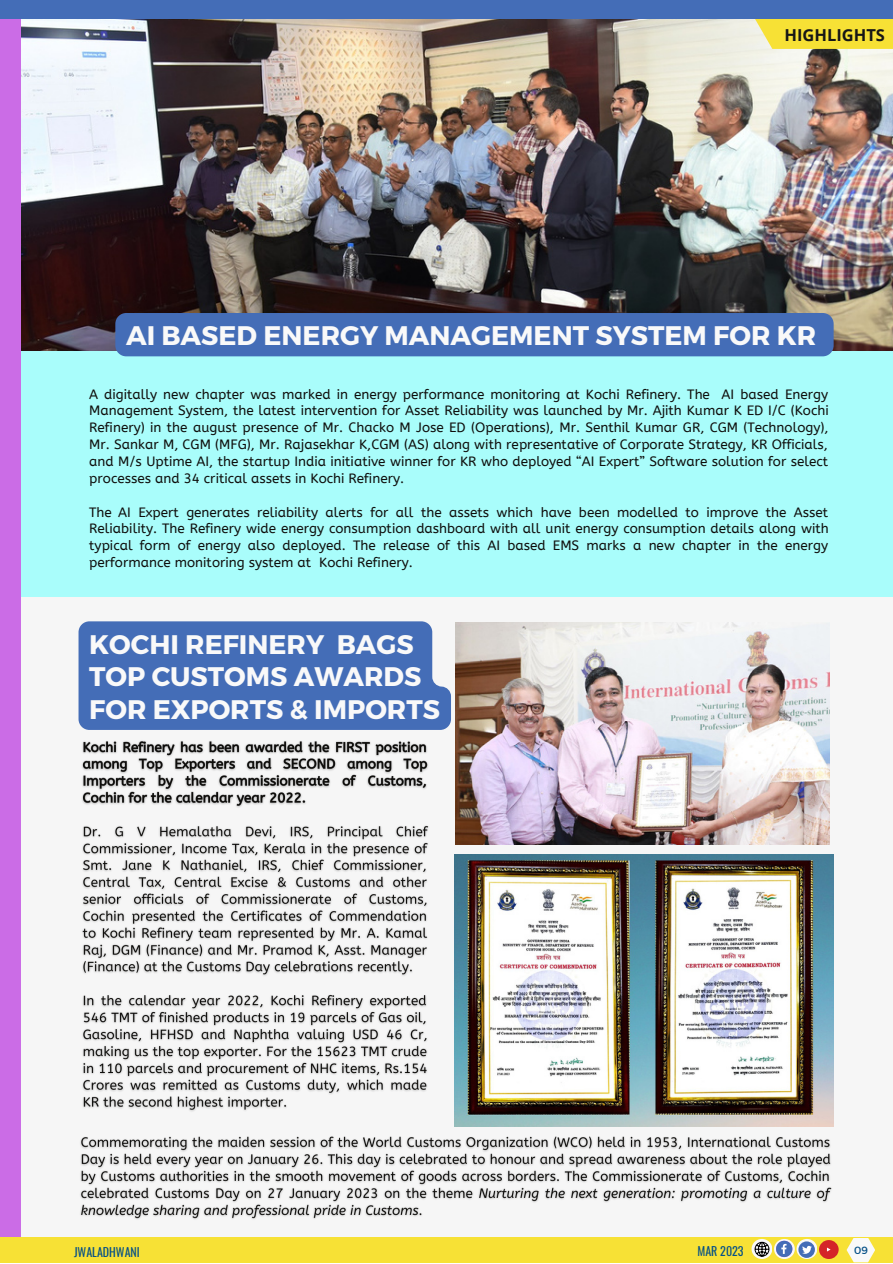
<style>
.page{position:relative;width:893px;height:1264px;background:#fff}
.page>*{position:absolute;margin:0;border:0;box-sizing:border-box;transform-origin:0 0}
.t1{font:700 26.85px/32.5px "Montserrat";color:#f9f9f9}
.t2{font:700 16.5px "Open Sans";color:#161616}
.t3{font:13.5px/16.8px "A Bee Zee";color:#0f0e0c;text-align:justify}
.t4{font:12px "Oswald";color:#055087}
.t5{font:10.5px "Montserrat";color:#055087}
</style>
<div class="page">
<div style="left:0;top:0;width:892px;height:1262px;background:#f6f6f6"></div>
<div style="left:0;top:304px;width:892px;height:292px;background:#a9fdfb"></div>
<img style="left:21px;top:19px;width:871px;height:332px">
<svg style="left:721px;top:19px;width:171px;height:30px;background:#f4e461"></svg>
<div style="left:0;top:0;width:21px;height:1262px;background:#cb6ce6"></div>
<div style="left:0;top:1237px;width:892px;height:25px;background:#f7e135"></div>
<svg style="left:751px;top:1238px;width:21px;height:20px"></svg>
<svg style="left:774px;top:1238px;width:20px;height:20px"></svg>
<svg style="left:796px;top:1238px;width:21px;height:20px"></svg>
<svg style="left:798px;top:1241px;width:16px;height:16px"></svg>
<svg style="left:802px;top:1244px;width:9px;height:9px"></svg>
<svg style="left:754px;top:1241px;width:15px;height:15px"></svg>
<svg style="left:846px;top:1238px;width:29px;height:24px"></svg>
<svg style="left:819px;top:1239px;width:19px;height:19px"></svg>
<svg style="left:821px;top:1244px;width:14px;height:10px"></svg>
<div style="left:0;top:0;width:892px;height:19px;background:#446db7"></div>
<svg style="left:776px;top:1240px;width:16px;height:16px"></svg>
<img style="left:455px;top:622px;width:373px;height:222px">
<img style="left:454px;top:854px;width:379px;height:272px">
<div style="left:115px;top:313px;width:718px;height:43px;background:#446db7;border-radius:11px"></div>
<div style="left:78px;top:621px;width:373px;height:109px;background:#446db7"></div>
<img style="left:82px;top:741px;width:347px;height:370px">
<img style="left:80px;top:1136px;width:752px;height:83px">
<p class="t2" style="left:784px;top:23px;width:102px">HIGHLIGHTS</p>
<h1 class="t1" style="left:126px;top:318px;width:691px">AI BASED ENERGY MANAGEMENT SYSTEM FOR KR</h1>
<p class="t3" style="left:89px;top:385px;width:741px">A digitally new chapter was marked in energy performance monitoring at Kochi Refinery. The AI based Energy Management System, the latest intervention for Asset Reliability was launched by Mr. Ajith Kumar K ED I/C (Kochi Refinery) in the august presence of Mr. Chacko M Jose ED (Operations), Mr. Senthil Kumar GR, CGM (Technology), Mr. Sankar M, CGM (MFG), Mr. Rajasekhar K,CGM (AS) along with representative of Corporate Strategy, KR Officials, and M/s Uptime AI, the startup India initiative winner for KR who deployed “AI Expert” Software solution for select processes and 34 critical assets in Kochi Refinery.</p>
<p class="t3" style="left:89px;top:504px;width:741px">The AI Expert generates reliability alerts for all the assets which have been modelled to improve the Asset Reliability. The Refinery wide energy consumption dashboard with all unit energy consumption details along with typical form of energy also deployed. The release of this AI based EMS marks a new chapter in the energy performance monitoring system at Kochi Refinery.</p>
<h1 class="t1" style="left:89px;top:626px;width:352px">KOCHI REFINERY BAGS<br>TOP CUSTOMS AWARDS<br>FOR EXPORTS &amp; IMPORTS</h1>
<p class="t4" style="left:56px;top:1240px;width:90px">JWALADHWANI-mini</p>
<p class="t4" style="left:696px;top:1241px;width:49px">JUALILY20200</p>
<p class="t5" style="left:854px;top:1243px;width:14px">21 57</p>
<p class="t4" style="left:697px;top:1241px;width:48px">MAR 2023</p>
<p class="t4" style="left:74px;top:1242px;width:67px">JWALADHWANI</p>
<p class="t5" style="left:854px;top:1243px;width:15px">09</p>
</div>
